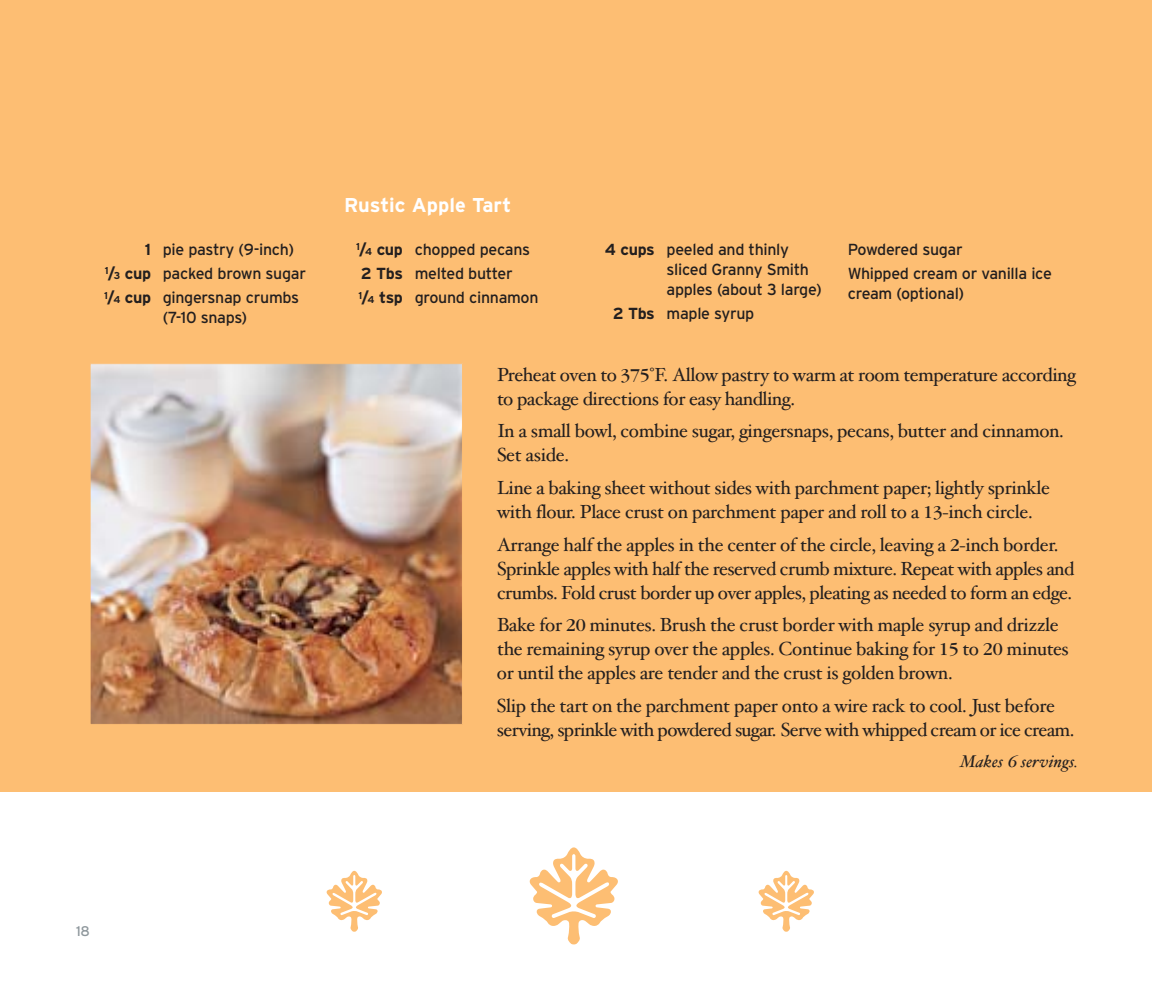
<style>
.page{position:relative;width:1152px;height:1008px;background:#fff}
.page>*{position:absolute;margin:0;border:0;box-sizing:border-box;transform-origin:0 0}
.t1{font:700 20px "Interstate";color:#fff}
.t2{font:19px/24px "Hoefler Text";letter-spacing:-.02em;color:#231f1f}
.t3{font:italic 17px "Hoefler Text";letter-spacing:.01em;color:#231f1f}
.t4{font:16px/24.4px "Interstate";letter-spacing:-.02em;color:#231f1f}
.t5{font:14px "Interstate";color:#8e979c}
.s1{font-weight:700}
.s2{font-weight:700;font-size:10px}
.s3{font-family:"Garamond"}
</style>
<div class="page">
<div style="left:0;top:0;width:1152px;height:792px;background:#fdbe73"></div>
<img style="left:92px;top:365px;width:369px;height:358px">
<div style="left:90px;top:363px;width:373px;height:362px;border:1px solid #fdbe73"></div>
<svg style="left:327px;top:871px;width:55px;height:61px"></svg>
<svg style="left:530px;top:847px;width:88px;height:97px"></svg>
<svg style="left:759px;top:871px;width:55px;height:61px"></svg>
<p class="t4" style="left:104px;top:238px;width:203px;text-indent:41px"><span class="s1">1</span> pie pastry (9-inch)<br><sup>1</sup><span class="s1">/</span><span class="s2">3</span> <span class="s1">cup</span> packed brown sugar<br><sup>1</sup><span class="s1">/</span><span class="s2">4</span> <span class="s1">cup</span> gingersnap crumbs</p>
<p class="t4" style="left:163px;top:307px;width:86px">(7-10 snaps)</p>
<p class="t1" style="left:344px;top:197px;width:169px">Rustic Apple Tart</p>
<p class="t4" style="left:356px;top:238px;width:184px"><sup>1</sup><span class="s1">/</span><span class="s2">4</span> <span class="s1">cup</span> chopped pecans<br><span class="s1">2 Tbs</span> melted butter<br><sup>1</sup><span class="s1">/</span><span class="s2">4</span> <span class="s1">tsp</span> ground cinnamon</p>
<p class="t4" style="left:667px;top:241px;width:157px;line-height:20px;text-indent:-62px"><span class="s1">4 cups</span> peeled and thinly sliced Granny Smith apples (about 3 large)</p>
<p class="t4" style="left:613px;top:303px;width:143px"><span class="s1">2 Tbs</span> maple syrup</p>
<p class="t4" style="left:848px;top:238px;width:206px">Powdered sugar<br>Whipped cream or vanilla ice</p>
<p class="t4" style="left:848px;top:283px;width:118px">cream (optional)</p>
<p class="t2" style="left:497px;top:364px;width:581px">Preheat oven to <span class="s3">375</span>°F. Allow pastry to warm at room temperature according to package directions for easy handling.</p>
<p class="t2" style="left:497px;top:421px;width:569px">In a small bowl, combine sugar, gingersnaps, pecans, butter and cinnamon.<br>Set aside.</p>
<p class="t2" style="left:497px;top:478px;width:554px">Line a baking sheet without sides with parchment paper; lightly sprinkle with flour. Place crust on parchment paper and roll to a <span class="s3">13</span>-inch circle.</p>
<p class="t2" style="left:497px;top:534px;width:579px">Arrange half the apples in the center of the circle, leaving a <span class="s3">2</span>-inch border.<br>Sprinkle apples with half the reserved crumb mixture. Repeat with apples and crumbs. Fold crust border up over apples, pleating as needed to form an edge.</p>
<p class="t2" style="left:497px;top:615px;width:573px">Bake for <span class="s3">20</span> minutes. Brush the crust border with maple syrup and drizzle the remaining syrup over the apples. Continue baking for <span class="s3">15</span> to <span class="s3">20</span> minutes or until the apples are tender and the crust is golden brown.</p>
<p class="t2" style="left:497px;top:696px;width:579px">Slip the tart on the parchment paper onto a wire rack to cool. Just before serving, sprinkle with powdered sugar. Serve with whipped cream or ice cream.</p>
<p class="t3" style="left:960px;top:754px;width:120px">Makes <span class="s3">6</span> servings.</p>
<p class="t5" style="left:76px;top:926px;width:15px">18</p>
</div>
